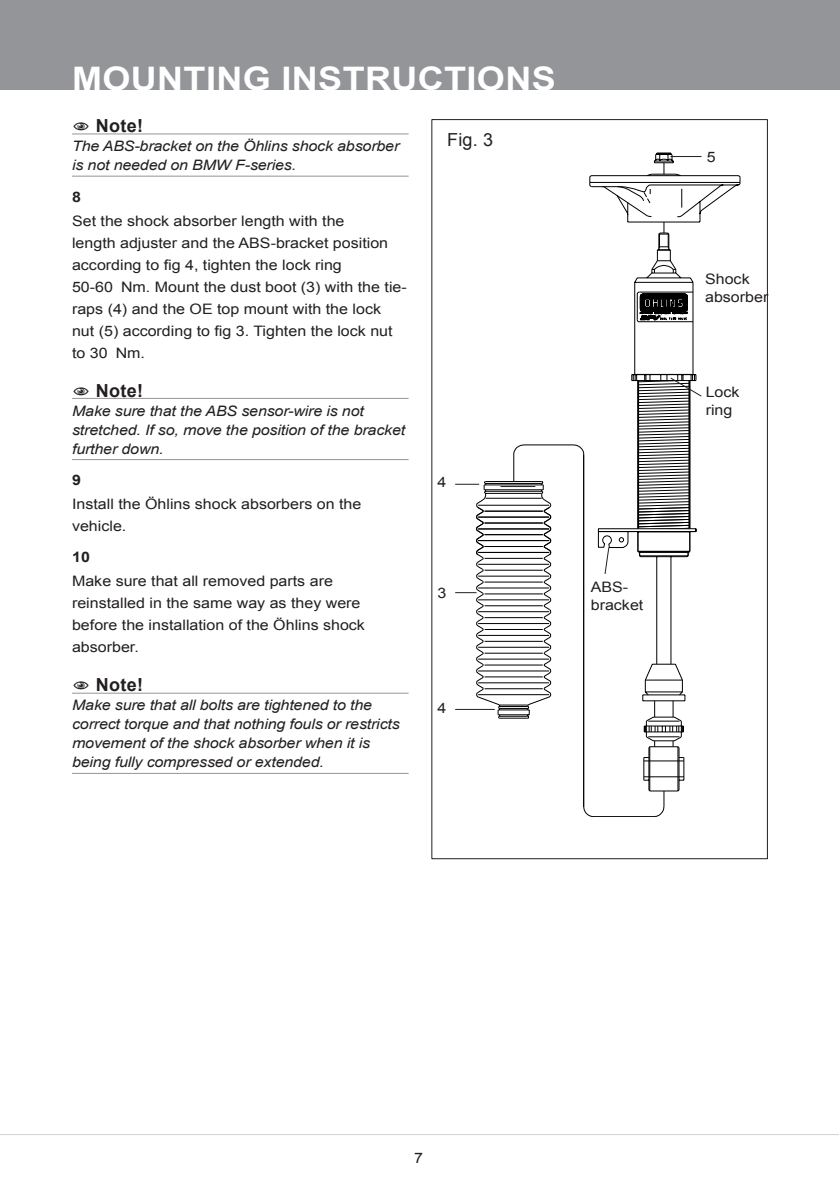
<style>
.page{position:relative;width:840px;height:1191px;background:#fff}
.page>*{position:absolute;margin:0;border:0;box-sizing:border-box;transform-origin:0 0}
.t1{font:700 32.4px "Arial";letter-spacing:.01em;color:#fff;scale:1.11 1}
.t2{font:700 18px "Arial";letter-spacing:.02em;color:#231f20}
.t3{font:18px "Arial";color:#231f20}
.t4{font:14.4px/22px "Arial";color:#231f20;scale:1.11 1}
.t5{font:italic 14.4px/19px "Arial";letter-spacing:-.01em;color:#231f20;scale:1.11 1}
.t6{font:700 14.4px "Arial";color:#231f20;scale:1.11 1}
</style>
<div class="page">
<div style="left:0;top:0;width:839px;height:90px;background:#939598"></div>
<hr style="left:0;top:1134px;width:838px;height:1px;background:#d1d2d4">
<svg style="left:689px;top:175px;width:51px;height:48px"></svg>
<svg style="left:689px;top:292px;width:4px;height:30px"></svg>
<svg style="left:589px;top:153px;width:100px;height:221px"></svg>
<hr style="left:72px;top:134px;width:336px;height:1px;background:#939598">
<hr style="left:72px;top:176px;width:336px;height:1px;background:#939598">
<hr style="left:72px;top:398px;width:336px;height:1px;background:#939598">
<hr style="left:72px;top:459px;width:336px;height:1px;background:#939598">
<hr style="left:72px;top:693px;width:336px;height:1px;background:#939598">
<hr style="left:72px;top:773px;width:336px;height:1px;background:#939598">
<hr style="left:670px;top:156px;width:31px;height:1px;background:#231f20">
<svg style="left:455px;top:374px;width:247px;height:442px"></svg>
<h1 class="t1" style="left:72px;top:57px;width:437px">MOUNTING INSTRUCTIONS</h1>
<p class="t2" style="left:96px;top:114px;width:49px">Note!</p>
<p class="t5" style="left:72px;top:137px;width:296px">The ABS-bracket on the Öhlins shock absorber is not needed on BMW F-series.</p>
<p class="t6" style="left:72px;top:187px;width:10px">8</p>
<p class="t4" style="left:72px;top:210px;width:303px">Set the shock absorber length with the<br>length adjuster and the ABS-bracket position according to fig 4, tighten the lock ring<br>50-60 Nm. Mount the dust boot (3) with the tie&shy;raps (4) and the OE top mount with the lock nut (5) according to fig 3. Tighten the lock nut to 30 Nm.</p>
<p class="t2" style="left:96px;top:378px;width:49px">Note!</p>
<p class="t5" style="left:72px;top:401px;width:301px">Make sure that the ABS sensor-wire is not stretched. If so, move the position of the bracket further down.</p>
<p class="t6" style="left:72px;top:470px;width:10px">9</p>
<p class="t4" style="left:72px;top:493px;width:262px">Install the Öhlins shock absorbers on the vehicle.</p>
<p class="t6" style="left:72px;top:548px;width:18px">10</p>
<p class="t4" style="left:72px;top:570px;width:265px">Make sure that all removed parts are reinstalled in the same way as they were before the installation of the Öhlins shock absorber.</p>
<p class="t2" style="left:96px;top:673px;width:49px">Note!</p>
<p class="t5" style="left:72px;top:696px;width:296px">Make sure that all bolts are tightened to the correct torque and that nothing fouls or restricts movement of the shock absorber when it is being fully compressed or extended.</p>
<p class="t3" style="left:447px;top:128px;width:47px">Fig. 3</p>
<p class="t4" style="left:437px;top:471px;width:10px">4</p>
<p class="t4" style="left:437px;top:581px;width:10px">3</p>
<p class="t4" style="left:437px;top:697px;width:10px">4</p>
<p class="t4" style="left:590px;top:578px;width:49px;line-height:18px">ABS&shy;bracket</p>
<p class="t4" style="left:706px;top:146px;width:10px">5</p>
<p class="t4" style="left:704px;top:270px;width:58px;line-height:18px">Shock absorber</p>
<p class="t4" style="left:705px;top:383px;width:32px;line-height:18px">Lock ring</p>
<p class="t4" style="left:414px;top:1147px;width:10px">7</p>
</div>
